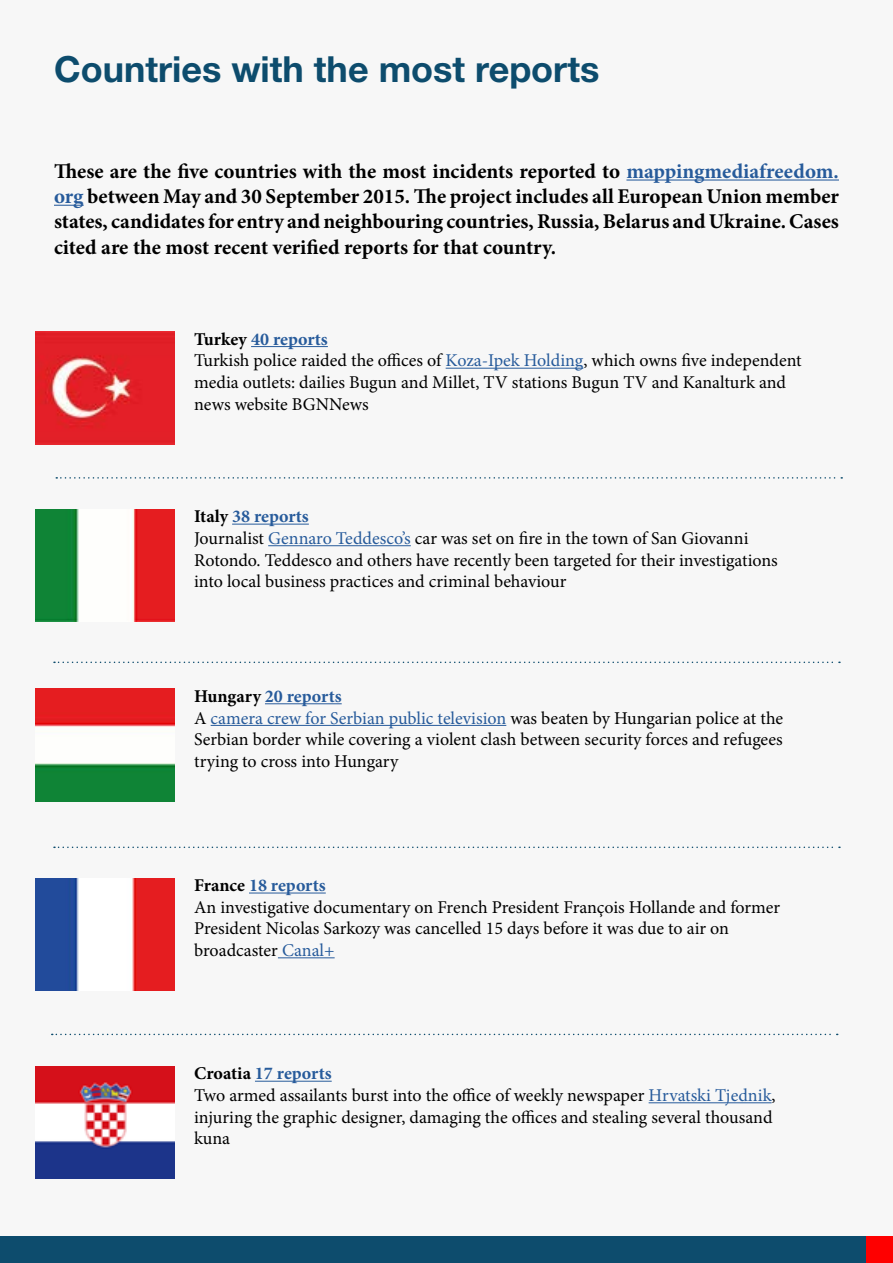
<style>
.page{position:relative;width:893px;height:1263px;background:#f7f7f7}
.page>*{position:absolute;margin:0;border:0;box-sizing:border-box;transform-origin:0 0}
.t1{font:700 36px "Helvetica Neue LT";color:#0d4c6d}
.t2{font:700 21px/25.2px "Minion Pro";color:#000;text-align:justify}
.t3{font:18px/21.6px "Minion Pro";color:#000}
.s1{color:#275b9b}
.s2{font-weight:700}
.s3{font-weight:700;color:#275b9b}
</style>
<div class="page">
<hr style="left:626px;top:179px;width:213px;height:2px;background:#275b9b">
<hr style="left:54px;top:205px;width:30px;height:1px;background:#275b9b">
<hr style="left:251px;top:346px;width:77px;height:1px;background:#275b9b">
<hr style="left:446px;top:368px;width:137px;height:1px;background:#275b9b">
<img style="left:36px;top:332px;width:139px;height:112px">
<hr style="left:255px;top:1081px;width:77px;height:1px;background:#275b9b">
<hr style="left:649px;top:1102px;width:123px;height:1px;background:#275b9b">
<img style="left:36px;top:1066px;width:139px;height:113px">
<hr style="left:232px;top:524px;width:77px;height:1px;background:#275b9b">
<hr style="left:268px;top:545px;width:143px;height:1px;background:#275b9b">
<img style="left:36px;top:509px;width:139px;height:113px">
<hr style="left:249px;top:892px;width:77px;height:1px;background:#275b9b">
<hr style="left:278px;top:957px;width:57px;height:1px;background:#275b9b">
<img style="left:36px;top:878px;width:139px;height:113px">
<hr style="left:265px;top:703px;width:77px;height:1px;background:#275b9b">
<hr style="left:211px;top:725px;width:295px;height:1px;background:#275b9b">
<img style="left:36px;top:689px;width:139px;height:112px">
<svg style="left:56px;top:477px;width:786px;height:2px"></svg>
<svg style="left:54px;top:661px;width:786px;height:2px"></svg>
<svg style="left:54px;top:846px;width:786px;height:2px"></svg>
<svg style="left:52px;top:1034px;width:786px;height:1px"></svg>
<div style="left:866px;top:1236px;width:27px;height:27px;background:#fe0000"></div>
<div style="left:0;top:1236px;width:866px;height:27px;background:#0d4c6d"></div>
<h1 class="t1" style="left:54px;top:47px;width:547px">Countries with the most reports</h1>
<p class="t2" style="left:54px;top:158px;width:786px">These are the five countries with the most incidents reported to <span class="s1">mappingmediafreedom. org</span> between May and 30 September 2015. The project includes all European Union member states, candidates for entry and neighbouring countries, Russia, Belarus and Ukraine. Cases cited are the most recent verified reports for that country.</p>
<p class="t3" style="left:194px;top:328px;width:609px"><span class="s2">Turkey</span> <span class="s3">40 reports<br></span>Turkish police raided the offices of <span class="s1">Koza-Ipek Holding</span>, which owns five independent media outlets: dailies Bugun and Millet, TV stations Bugun TV and Kanalturk and news website BGNNews</p>
<p class="t3" style="left:194px;top:506px;width:585px"><span class="s2">Italy</span> <span class="s3">38 reports<br></span>Journalist <span class="s1">Gennaro Teddesco’s</span> car was set on fire in the town of San Giovanni Rotondo. Teddesco and others have recently been targeted for their investigations into local business practices and criminal behaviour</p>
<p class="t3" style="left:194px;top:685px;width:591px"><span class="s2">Hungary</span> <span class="s3">20 reports<br></span>A <span class="s1">camera crew for Serbian public television</span> was beaten by Hungarian police at the Serbian border while covering a violent clash between security forces and refugees trying to cross into Hungary</p>
<p class="t3" style="left:194px;top:875px;width:588px"><span class="s2">France</span> <span class="s3">18 reports<br></span>An investigative documentary on French President François Hollande and former President Nicolas Sarkozy was cancelled 15 days before it was due to air on broadcaster <span class="s1">Canal+</span></p>
<p class="t3" style="left:194px;top:1063px;width:583px"><span class="s2">Croatia</span> <span class="s3">17 reports<br></span>Two armed assailants burst into the office of weekly newspaper <span class="s1">Hrvatski Tjednik</span>, injuring the graphic designer, damaging the offices and stealing several thousand kuna</p>
</div>
